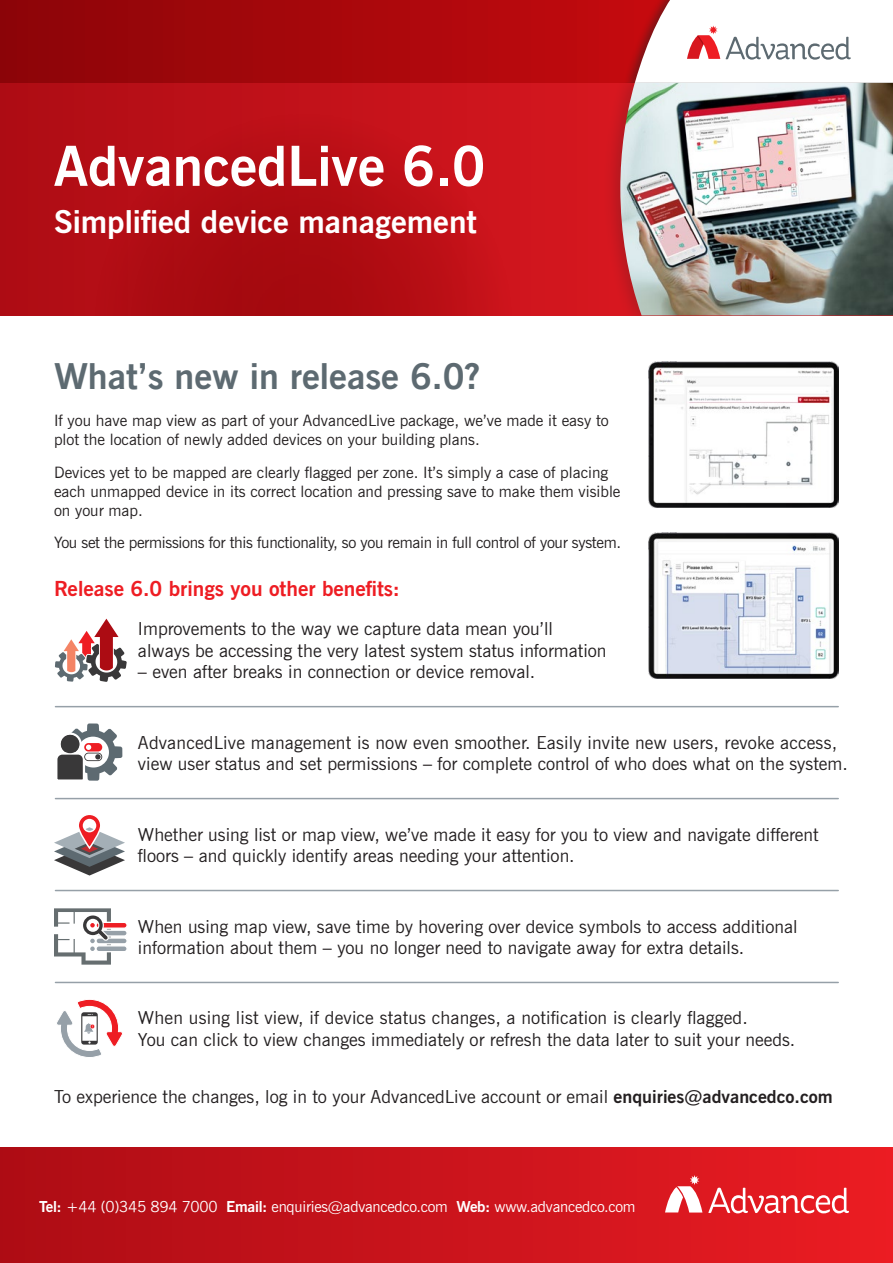
<style>
.page{position:relative;width:893px;height:1263px;background:#fff}
.page>*{position:absolute;margin:0;border:0;box-sizing:border-box;transform-origin:0 0}
.t1{font:700 55.05px "News Gothic BT";color:#fff}
.t2{font:700 36px "News Gothic BT";color:#5d6a71}
.t3{font:700 31.8px "News Gothic BT";color:#fff}
.t4{font:700 21px "News Gothic BT";color:#ee1d23}
.t5{font:18px/21.6px "News Gothic BT";color:#231f20}
.t6{font:15.75px/18.9px "News Gothic BT";color:#231f20}
.t7{font:15.75px "News Gothic BT";letter-spacing:-.02em;color:#231f20}
.t8{font:15.3px "News Gothic BT";letter-spacing:-.015em;color:#fff}
.s1{font-weight:700}
</style>
<div class="page">
<svg style="left:0;top:83px;width:602px;height:232px;background:#c11119"></svg>
<svg style="left:94px;top:113px;width:419px;height:202px;background:#b60e15"></svg>
<svg style="left:0;top:0;width:622px;height:83px;background:#a6070b"></svg>
<div style="left:622px;top:0;width:271px;height:83px;background:#231f20;opacity:.5"></div>
<svg style="left:635px;top:0;width:258px;height:83px"></svg>
<div style="left:0;top:1148px;width:893px;height:115px;background:linear-gradient(to right,#ad0c15,#ea1c23)"></div>
<svg style="left:708px;top:1188px;width:141px;height:25px"></svg>
<svg style="left:665px;top:1175px;width:37px;height:37px"></svg>
<div style="left:602px;top:83px;width:291px;height:232px;background:#231f20;opacity:.25"></div>
<img style="left:620px;top:83px;width:273px;height:232px">
<hr style="left:55px;top:706px;width:783px;height:1px;background:#96a0a8">
<hr style="left:55px;top:798px;width:783px;height:1px;background:#96a0a8">
<hr style="left:55px;top:890px;width:783px;height:1px;background:#96a0a8">
<hr style="left:55px;top:982px;width:783px;height:1px;background:#96a0a8">
<img style="left:649px;top:361px;width:190px;height:146px">
<img style="left:649px;top:532px;width:190px;height:146px">
<svg style="left:54px;top:618px;width:75px;height:182px"></svg>
<svg style="left:54px;top:815px;width:71px;height:60px"></svg>
<svg style="left:57px;top:999px;width:66px;height:58px"></svg>
<div style="left:96px;top:922px;width:31px;height:6px;background:#ee1d23;border-radius:3px"></div>
<div style="left:95px;top:922px;width:33px;height:7px;border:1px solid #fff;border-radius:3px"></div>
<div style="left:96px;top:930px;width:31px;height:6px;background:#96a0a8;border-radius:3px"></div>
<div style="left:95px;top:929px;width:33px;height:8px;border:1px solid #fff;border-radius:3px"></div>
<div style="left:96px;top:938px;width:31px;height:6px;background:#96a0a8;border-radius:3px"></div>
<div style="left:95px;top:937px;width:33px;height:7px;border:1px solid #fff;border-radius:3px"></div>
<div style="left:96px;top:946px;width:31px;height:6px;background:#96a0a8;border-radius:3px"></div>
<div style="left:95px;top:945px;width:33px;height:7px;border:1px solid #fff;border-radius:3px"></div>
<svg style="left:54px;top:908px;width:57px;height:57px"></svg>
<p class="t1" style="left:54px;top:133px;width:433px">AdvancedLive 6.0</p>
<p class="t3" style="left:54px;top:202px;width:424px">Simplified device management</p>
<p class="t2" style="left:54px;top:354px;width:428px">What’s new in release 6.0?</p>
<p class="t6" style="left:54px;top:411px;width:556px">If you have map view as part of your AdvancedLive package, we’ve made it easy to plot the location of newly added devices on your building plans.</p>
<p class="t6" style="left:54px;top:463px;width:568px">Devices yet to be mapped are clearly flagged per zone. It’s simply a case of placing each unmapped device in its correct location and pressing save to make them visible on your map.</p>
<p class="t7" style="left:54px;top:533px;width:569px">You set the permissions for this functionality, so you remain in full control of your system.</p>
<p class="t4" style="left:54px;top:576px;width:347px">Release 6.0 brings you other benefits:</p>
<p class="t5" style="left:138px;top:618px;width:470px">Improvements to the way we capture data mean you’ll always be accessing the very latest system status information</p>
<p class="t5" style="left:138px;top:661px;width:399px">– even after breaks in connection or device removal.</p>
<p class="t5" style="left:138px;top:731px;width:711px">AdvancedLive management is now even smoother. Easily invite new users, revoke access, view user status and set permissions – for complete control of who does what on the system.</p>
<p class="t5" style="left:138px;top:823px;width:682px">Whether using list or map view, we’ve made it easy for you to view and navigate different floors – and quickly identify areas needing your attention.</p>
<p class="t5" style="left:138px;top:915px;width:661px">When using map view, save time by hovering over device symbols to access additional information about them – you no longer need to navigate away for extra details.</p>
<p class="t5" style="left:138px;top:1007px;width:659px">When using list view, if device status changes, a notification is clearly flagged.<br>You can click to view changes immediately or refresh the data later to suit your needs.</p>
<p class="t5" style="left:54px;top:1086px;width:780px">To experience the changes, log in to your AdvancedLive account or email <span class="s1">enquiries@advancedco.com</span></p>
<p class="t8" style="left:39px;top:1197px;width:598px"><span class="s1">Tel:</span> +44 (0)345 894 7000 <span class="s1">Email:</span> enquiries@advancedco.com <span class="s1">Web:</span> www.advancedco.com</p>
</div>
